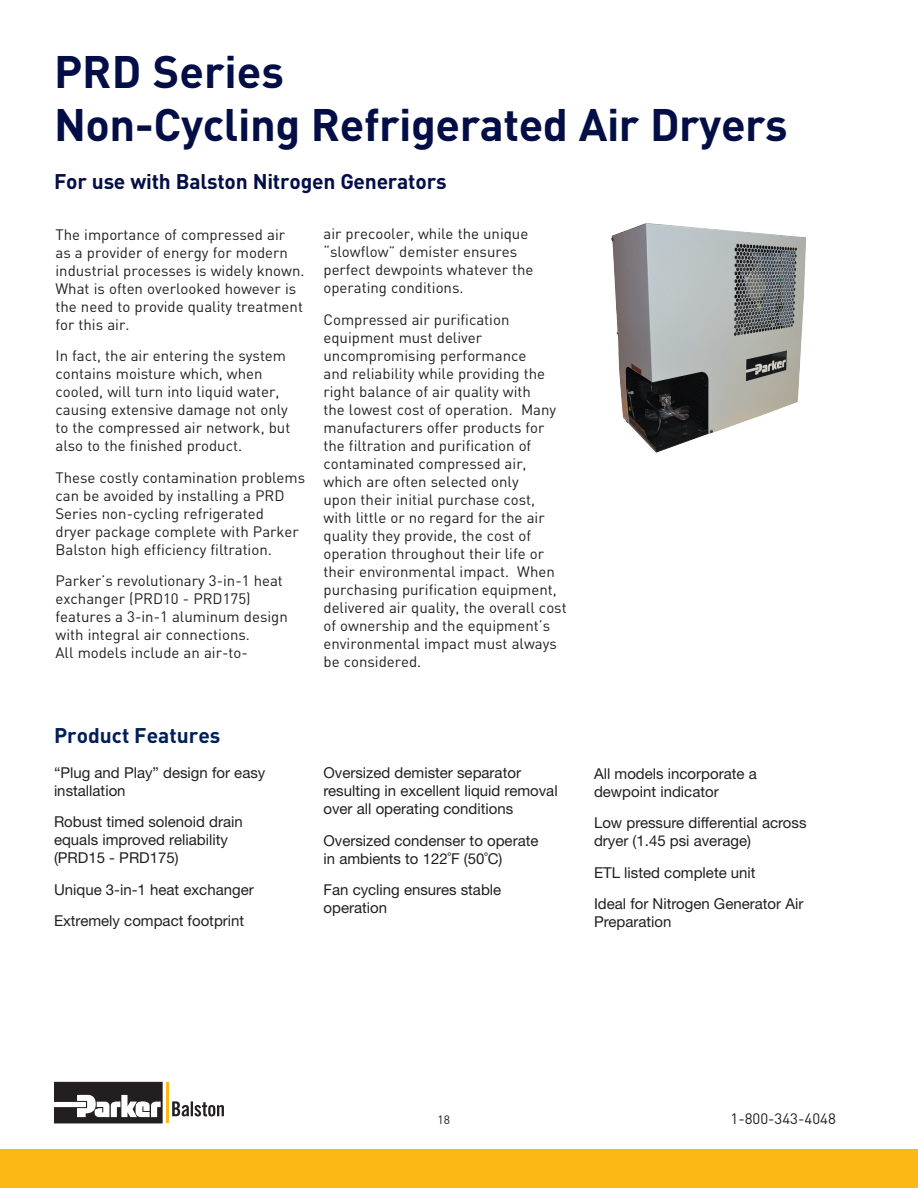
<style>
.page{position:relative;width:918px;height:1188px;background:#fff}
.page>*{position:absolute;margin:0;border:0;box-sizing:border-box;transform-origin:0 0}
.Normale{font:700 45px/52.5px "DINOT";letter-spacing:-.01em;color:#030e46}
.Normale-2{font:700 21px "DINOT";letter-spacing:-.01em;color:#030e46}
.t1{font:700 21px "DINOT";color:#001f56}
.Normale-3{font:15px/18px "DINOT";color:#231f20}
.t2{font:15px/18px "Helvetica Neue LT Std";color:#231f20}
.t3{font:12px "DINOT";color:#231f20}
</style>
<div class="page">
<div style="left:0;top:1150px;width:918px;height:38px;background:#fcb814"></div>
<svg style="left:172px;top:1101px;width:52px;height:15px"></svg>
<svg style="left:54px;top:1082px;width:109px;height:41px"></svg>
<hr style="left:166px;top:1082px;width:3px;height:41px;background:#fcb814">
<img style="left:611px;top:223px;width:195px;height:230px">
<p class="Normale" style="left:54px;top:44px;width:735px">PRD Series<br>Non-Cycling Refrigerated Air Dryers</p>
<p class="Normale-2" style="left:54px;top:167px;width:394px">For use with Balston Nitrogen Generators</p>
<p class="Normale-3" style="left:56px;top:225px;width:251px">The importance of compressed air<br>as a provider of energy for modern industrial processes is widely known.<br>What is often overlooked however is the need to provide quality treatment for this air.</p>
<p class="Normale-3" style="left:56px;top:346px;width:236px">In fact, the air entering the system contains moisture which, when cooled, will turn into liquid water, causing extensive damage not only to the compressed air network, but also to the finished product.</p>
<p class="Normale-3" style="left:56px;top:468px;width:251px">These costly contamination problems can be avoided by installing a PRD Series non-cycling refrigerated<br>dryer package complete with Parker Balston high efficiency filtration.</p>
<p class="Normale-3" style="left:56px;top:571px;width:234px">Parker’s revolutionary 3-in-1 heat exchanger (PRD10 - PRD175) features a 3-in-1 aluminum design with integral air connections.<br>All models include an air-to-</p>
<p class="Normale-3" style="left:324px;top:224px;width:211px">air precooler, while the unique “slowflow” demister ensures perfect dewpoints whatever the operating conditions.</p>
<p class="Normale-3" style="left:324px;top:310px;width:245px">Compressed air purification equipment must deliver uncompromising performance<br>and reliability while providing the right balance of air quality with<br>the lowest cost of operation. Many manufacturers offer products for the filtration and purification of contaminated compressed air, which are often selected only<br>upon their initial purchase cost, with little or no regard for the air quality they provide, the cost of operation throughout their life or their environmental impact. When purchasing purification equipment, delivered air quality, the overall cost of ownership and the equipment’s environmental impact must always be considered.</p>
<p class="t1" style="left:54px;top:721px;width:168px">Product Features</p>
<p class="t2" style="left:54px;top:763px;width:213px">“Plug and Play” design for easy installation</p>
<p class="t2" style="left:54px;top:813px;width:190px">Robust timed solenoid drain equals improved reliability (PRD15 - PRD175)</p>
<p class="t2" style="left:54px;top:880px;width:201px">Unique 3-in-1 heat exchanger</p>
<p class="t2" style="left:54px;top:912px;width:192px">Extremely compact footprint</p>
<p class="t2" style="left:324px;top:764px;width:236px">Oversized demister separator resulting in excellent liquid removal over all operating conditions</p>
<p class="t2" style="left:324px;top:831px;width:217px">Oversized condenser to operate in ambients to 122˚F (50˚C)</p>
<p class="t2" style="left:324px;top:881px;width:179px">Fan cycling ensures stable operation</p>
<p class="t2" style="left:594px;top:764px;width:164px">All models incorporate a dewpoint indicator</p>
<p class="t2" style="left:594px;top:813px;width:214px">Low pressure differential across dryer (1.45 psi average)</p>
<p class="t2" style="left:594px;top:863px;width:163px">ETL listed complete unit</p>
<p class="t2" style="left:594px;top:894px;width:211px">Ideal for Nitrogen Generator Air<br>Preparation</p>
<p class="t3" style="left:438px;top:1111px;width:14px">18</p>
<p class="Normale-3" style="left:731px;top:1109px;width:107px">1-800-343-4048</p>
</div>
